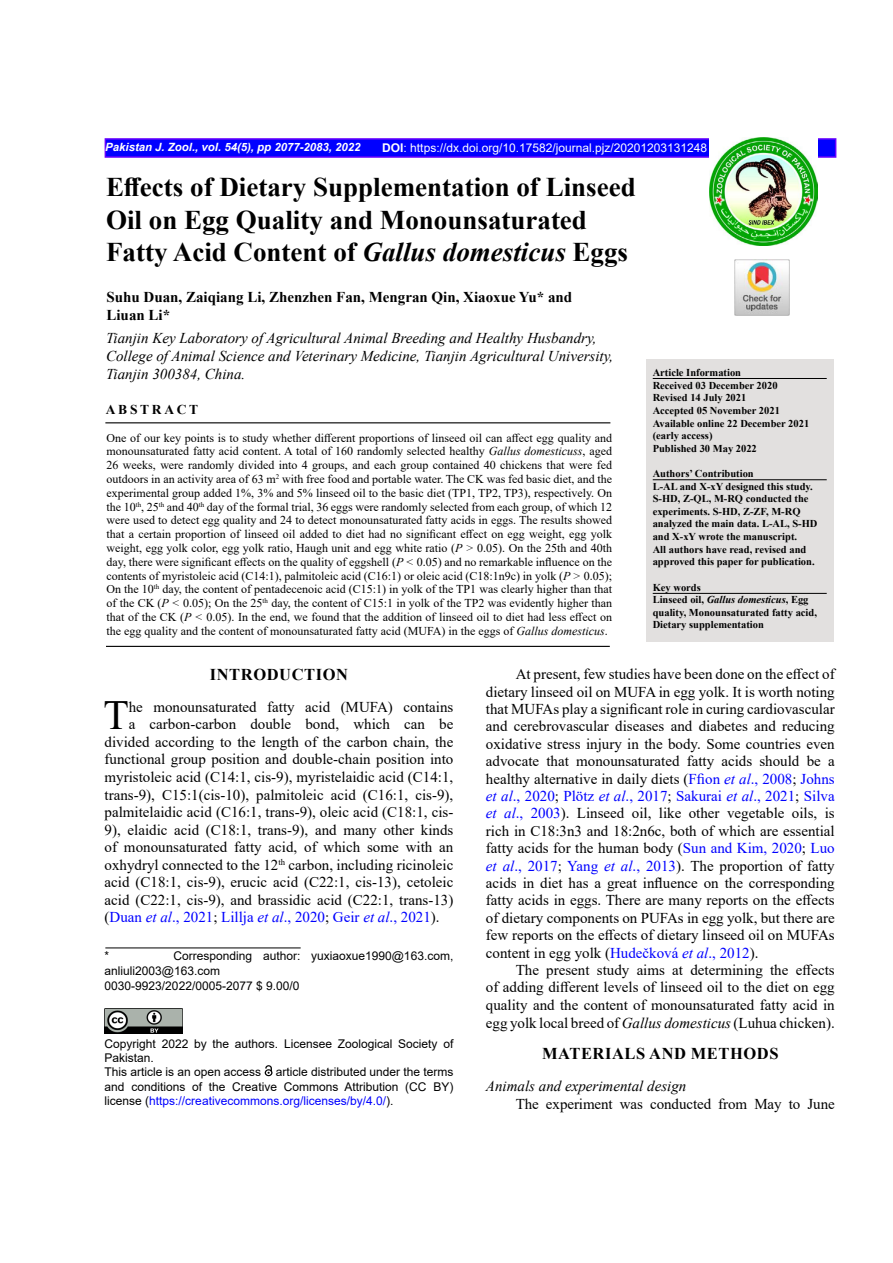
<style>
.page{position:relative;width:893px;height:1263px;background:#fff}
.page>*{position:absolute;margin:0;border:0;box-sizing:border-box;transform-origin:0 0}
.t1{font:41.55px "Times New Roman";color:#000}
.t2{font:700 27px/32.4px "Times New Roman";color:#000}
.t3{font:700 16.5px "Times New Roman";letter-spacing:.035em;color:#000}
.t4{font:15px/17.4px "Times New Roman";color:#000;text-align:justify}
.t5{font:italic 15px/18px "Times New Roman";color:#000}
.t6{font:700 15px/18px "Times New Roman";color:#000}
.t7{font:15px "Times New Roman";color:#00f}
.t8{font:700 13.5px "Times New Roman";letter-spacing:.2em;color:#000}
.t9{font:12px/13.8px "Times New Roman";color:#000;text-align:justify}
.t10{font:12px/14.4px "Arial";color:#000}
.t11{font:12px "Arial";color:#fff}
.t12{font:italic 700 11.4px "Arial";color:#fff}
.t13{font:700 10.5px/12.6px "Times New Roman";color:#000}
.s1{font-weight:700}
.s2{font-style:italic}
.s3{color:#00f}
.s4{font-style:italic;color:#00f}
.s5{color:#000}
</style>
<div class="page">
<div style="left:105px;top:138px;width:731px;height:20px;background:#00f;border:2px solid #60f"></div>
<img style="left:709px;top:138px;width:108px;height:108px">
<div style="left:646px;top:359px;width:187px;height:283px;background:#e2e0df"></div>
<hr style="left:653px;top:479px;width:174px;height:1px;background:#000">
<hr style="left:105px;top:422px;width:505px;height:1px;background:#000">
<hr style="left:106px;top:646px;width:504px;height:1px;background:#000">
<hr style="left:653px;top:378px;width:174px;height:1px;background:#000">
<img style="left:105px;top:1008px;width:77px;height:25px">
<svg style="left:265px;top:1065px;width:7px;height:11px"></svg>
<hr style="left:105px;top:947px;width:196px;height:1px;background:#000">
<hr style="left:653px;top:593px;width:174px;height:1px;background:#000">
<img style="left:734px;top:260px;width:56px;height:55px">
<p class="t12" style="left:105px;top:139px;width:257px">Pakistan J. Zool., vol. 54(5), pp 2077-2083, 2022</p>
<p class="t11" style="left:382px;top:139px;width:326px"><span class="s1">DOI</span>: https://dx.doi.org/10.17582/journal.pjz/20201203131248</p>
<h2 class="t2" style="left:106px;top:170px;width:531px">Effects of Dietary Supplementation of Linseed<br>Oil on Egg Quality and Monounsaturated<br>Fatty Acid Content of <span class="s2">Gallus domesticus</span> Eggs</h2>
<p class="t6" style="left:106px;top:288px;width:467px">Suhu Duan, Zaiqiang Li, Zhenzhen Fan, Mengran Qin, Xiaoxue Yu* and<br>Liuan Li*</p>
<p class="t5" style="left:106px;top:328px;width:509px">Tianjin Key Laboratory of Agricultural Animal Breeding and Healthy Husbandry,<br>College of Animal Science and Veterinary Medicine, Tianjin Agricultural University,<br>Tianjin 300384, China.</p>
<p class="t13" style="left:653px;top:366px;width:158px">Article Information<br>Received 03 December 2020<br>Revised 14 July 2021<br>Accepted 05 November 2021<br>Available online 22 December 2021 (early access)<br>Published 30 May 2022</p>
<p class="t13" style="left:653px;top:467px;width:166px">Authors’ Contribution<br>L-AL and X-xY designed this study.<br>S-HD, Z-QL, M-RQ conducted the experiments. S-HD, Z-ZF, M-RQ analyzed the main data. L-AL, S-HD and X-xY wrote the manuscript.<br>All authors have read, revised and approved this paper for publication.</p>
<p class="t13" style="left:653px;top:580px;width:166px">Key words<br>Linseed oil, <span class="s2">Gallus domesticus</span>, Egg quality, Monounsaturated fatty acid,<br>Dietary supplementation</p>
<p class="t8" style="left:106px;top:400px;width:94px">ABSTRACT</p>
<p class="t9" style="left:107px;top:430px;width:507px">One of our key points is to study whether different proportions of linseed oil can affect egg quality and monounsaturated fatty acid content. A total of 160 randomly selected healthy <span class="s2">Gallus domesticuss</span>, aged 26 weeks, were randomly divided into 4 groups, and each group contained 40 chickens that were fed outdoors in an activity area of 63 m<sup>2</sup> with free food and portable water. The CK was fed basic diet, and the experimental group added 1%, 3% and 5% linseed oil to the basic diet (TP1, TP2, TP3), respectively. On the 10<sup>th</sup>, 25<sup>th</sup> and 40<sup>th</sup> day of the formal trial, 36 eggs were randomly selected from each group, of which 12 were used to detect egg quality and 24 to detect monounsaturated fatty acids in eggs. The results showed that a certain proportion of linseed oil added to diet had no significant effect on egg weight, egg yolk weight, egg yolk color, egg yolk ratio, Haugh unit and egg white ratio (<span class="s2">P &gt;</span> 0.05). On the 25th and 40th day, there were significant effects on the quality of eggshell (<span class="s2">P &lt;</span> 0.05) and no remarkable influence on the contents of myristoleic acid (C14:1), palmitoleic acid (C16:1) or oleic acid (C18:1n9c) in yolk (<span class="s2">P &gt;</span> 0.05); On the 10<sup>th</sup> day, the content of pentadecenoic acid (C15:1) in yolk of the TP1 was clearly higher than that of the CK (<span class="s2">P &lt;</span> 0.05); On the 25<sup>th</sup> day, the content of C15:1 in yolk of the TP2 was evidently higher than that of the CK (<span class="s2">P &lt;</span> 0.05). In the end, we found that the addition of linseed oil to diet had less effect on the egg quality and the content of monounsaturated fatty acid (MUFA) in the eggs of <span class="s2">Gallus domesticus</span>.</p>
<p class="t3" style="left:210px;top:662px;width:140px">INTRODUCTION</p>
<h1 class="t1" style="left:103px;top:686px;width:27px">T</h1>
<p class="t4" style="left:129px;top:698px;width:326px">he monounsaturated fatty acid (MUFA) contains</p>
<p class="t4" style="left:486px;top:665px;width:350px;text-indent:30px">At present, few studies have been done on the effect of dietary linseed oil on MUFA in egg yolk. It is worth noting that MUFAs play a significant role in curing cardiovascular and cerebrovascular diseases and diabetes and reducing oxidative stress injury in the body. Some countries even advocate that monounsaturated fatty acids should be a healthy alternative in daily diets (<span class="s3">Ffion</span> <span class="s4">et al</span><span class="s3">., 2008</span>; <span class="s3">Johns </span><span class="s4">et al</span><span class="s3">., 2020</span>; <span class="s3">Plötz</span> <span class="s4">et al</span><span class="s3">., 2017</span>; <span class="s3">Sakurai</span> <span class="s4">et al</span><span class="s3">., 2021</span>; <span class="s3">Silva </span><span class="s4">et al</span><span class="s3">., 2003</span>). Linseed oil, like other vegetable oils, is rich in C18:3n3 and 18:2n6c, both of which are essential fatty acids for the human body (<span class="s3">Sun and Kim, 2020</span>; <span class="s3">Luo </span><span class="s4">et al</span><span class="s3">., 2017</span>; <span class="s3">Yang</span> <span class="s4">et al</span><span class="s3">., 2013</span>). The proportion of fatty acids in diet has a great influence on the corresponding fatty acids in eggs. There are many reports on the effects of dietary components on PUFAs in egg yolk, but there are few reports on the effects of dietary linseed oil on MUFAs content in egg yolk (<span class="s3">Hudečková</span> <span class="s4">et al</span><span class="s3">., 2012</span>).</p>
<p class="t4" style="left:486px;top:961px;width:350px;text-indent:30px">The present study aims at determining the effects of adding different levels of linseed oil to the diet on egg quality and the content of monounsaturated fatty acid in egg yolk local breed of <span class="s2">Gallus domesticus</span> (Luhua chicken).</p>
<p class="t3" style="left:542px;top:1041px;width:238px">MATERIALS AND METHODS</p>
<p class="t5" style="left:486px;top:1077px;width:202px">Animals and experimental design</p>
<p class="t4" style="left:516px;top:1094px;width:321px">The experiment was conducted from May to June</p>
<p class="t4" style="left:129px;top:715px;width:326px">a carbon-carbon double bond, which can be</p>
<p class="t4" style="left:105px;top:733px;width:350px">divided according to the length of the carbon chain, the</p>
<p class="t4" style="left:105px;top:750px;width:350px">functional group position and double-chain position into</p>
<p class="t4" style="left:105px;top:768px;width:350px">myristoleic acid (C14:1, cis-9), myristelaidic acid (C14:1,</p>
<p class="t4" style="left:105px;top:785px;width:350px">trans-9), C15:1(cis-10), palmitoleic acid (C16:1, cis-9),</p>
<p class="t4" style="left:105px;top:803px;width:350px">palmitelaidic acid (C16:1, trans-9), oleic acid (C18:1, cis-</p>
<p class="t4" style="left:105px;top:820px;width:350px">9), elaidic acid (C18:1, trans-9), and many other kinds</p>
<p class="t4" style="left:105px;top:838px;width:350px">of monounsaturated fatty acid, of which some with an</p>
<p class="t4" style="left:105px;top:855px;width:350px">oxhydryl connected to the 12<sup>th</sup> carbon, including ricinoleic</p>
<p class="t4" style="left:105px;top:873px;width:350px">acid (C18:1, cis-9), erucic acid (C22:1, cis-13), cetoleic</p>
<p class="t4" style="left:105px;top:891px;width:350px">acid (C22:1, cis-9), and brassidic acid (C22:1, trans-13)</p>
<p class="t7" style="left:105px;top:907px;width:336px"><span class="s5">(</span>Duan <span class="s2">et al</span>., 2021<span class="s5">;</span> Lillja <span class="s2">et al</span>., 2020<span class="s5">;</span> Geir <span class="s2">et al</span>., 2021<span class="s5">).</span></p>
<p class="t10" style="left:105px;top:949px;width:6px">*</p>
<p class="t10" style="left:105px;top:949px;width:350px;text-indent:69px">Corresponding author: yuxiaoxue1990@163.com, anliuli2003@163.com</p>
<p class="t10" style="left:105px;top:979px;width:196px">0030-9923/2022/0005-2077 $ 9.00/0</p>
<p class="t10" style="left:105px;top:1036px;width:350px">Copyright 2022 by the authors. Licensee Zoological Society of Pakistan.<br>This article is an open access article distributed under the terms and conditions of the Creative Commons Attribution (CC BY) license (<span class="s3">https://creativecommons.org/licenses/by/4.0/</span>).</p>
</div>
